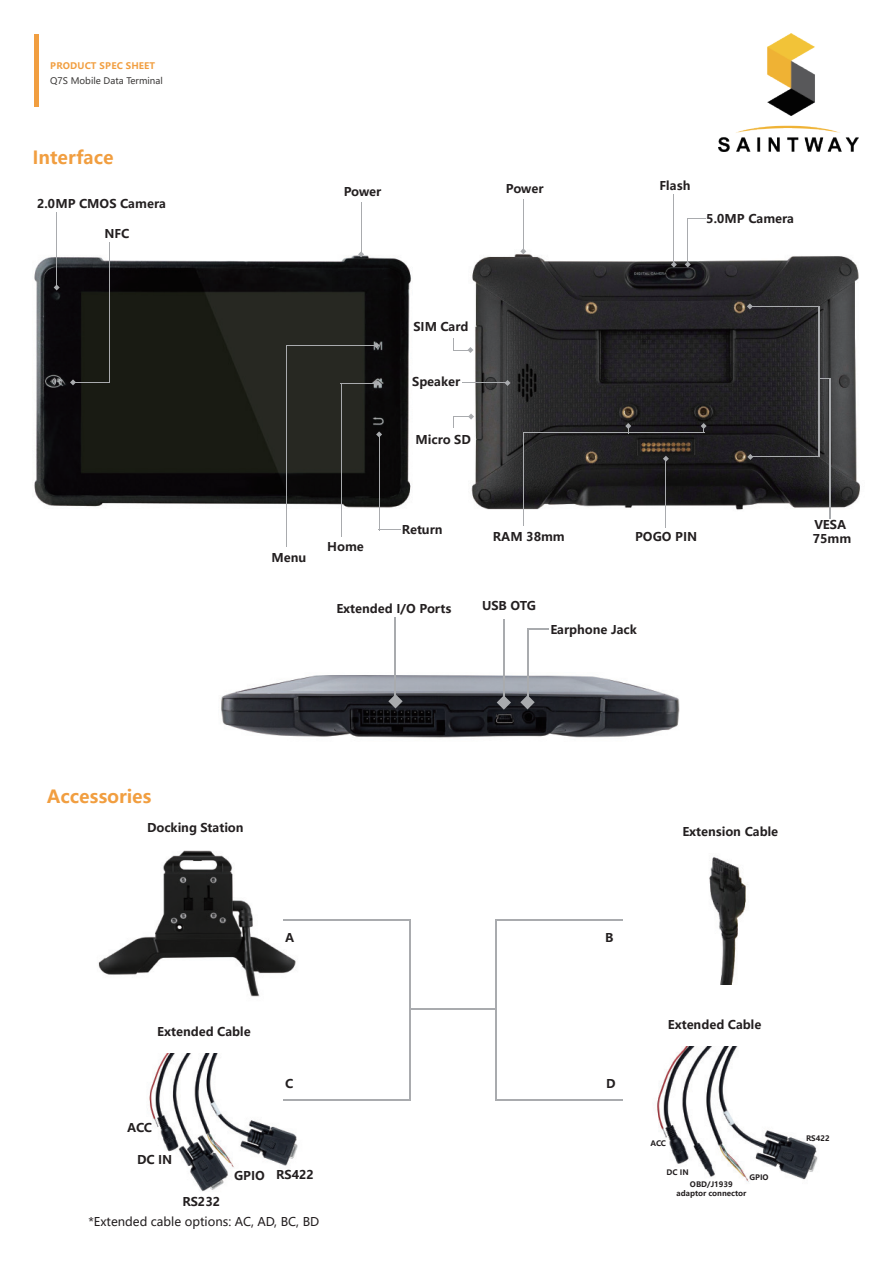
<style>
.page{position:relative;width:893px;height:1263px;background:#fff}
.page>*{position:absolute;margin:0;border:0;box-sizing:border-box;transform-origin:0 0}
.t1{font:700 18px "Microsoft Ya Hei";color:#f19e40}
.t2{font:700 12px/14.4px "Microsoft Ya Hei";color:#231f20}
.t3{font:12px "Microsoft Ya Hei";color:#231f20}
.t4{font:9px "Microsoft Ya Hei";color:#3d3b3a}
.t5{font:700 9px "Microsoft Ya Hei";letter-spacing:.02em;color:#f19e40}
.t6{font:700 7.5px/9px "Microsoft Ya Hei";color:#231f20;text-align:center}
</style>
<div class="page">
<img style="left:471px;top:251px;width:389px;height:260px">
<img style="left:221px;top:617px;width:459px;height:121px">
<img style="left:34px;top:255px;width:378px;height:276px">
<svg style="left:388px;top:694px;width:15px;height:14px"></svg>
<hr style="left:395px;top:617px;width:1px;height:83px;background:#a9abae">
<svg style="left:497px;top:695px;width:14px;height:15px"></svg>
<hr style="left:503px;top:619px;width:1px;height:82px;background:#a9abae">
<svg style="left:520px;top:695px;width:15px;height:14px"></svg>
<hr style="left:527px;top:629px;width:1px;height:72px;background:#a9abae">
<hr style="left:56px;top:212px;width:1px;height:76px;background:#a9abae">
<hr style="left:379px;top:436px;width:1px;height:94px;background:#a9abae">
<hr style="left:361px;top:203px;width:1px;height:52px;background:#a9abae">
<hr style="left:109px;top:242px;width:1px;height:141px;background:#a9abae">
<hr style="left:75px;top:382px;width:35px;height:1px;background:#a9abae">
<hr style="left:341px;top:383px;width:1px;height:153px;background:#a9abae">
<hr style="left:341px;top:383px;width:34px;height:1px;background:#a9abae">
<hr style="left:286px;top:345px;width:1px;height:202px;background:#a9abae">
<hr style="left:287px;top:345px;width:89px;height:1px;background:#a9abae">
<svg style="left:376px;top:431px;width:6px;height:6px"></svg>
<svg style="left:373px;top:380px;width:6px;height:6px"></svg>
<svg style="left:374px;top:342px;width:6px;height:6px"></svg>
<svg style="left:358px;top:251px;width:6px;height:6px"></svg>
<svg style="left:54px;top:284px;width:6px;height:6px"></svg>
<svg style="left:70px;top:379px;width:6px;height:6px"></svg>
<svg style="left:685px;top:261px;width:6px;height:6px"></svg>
<svg style="left:671px;top:262px;width:6px;height:6px"></svg>
<hr style="left:687px;top:218px;width:1px;height:46px;background:#a9abae">
<svg style="left:505px;top:380px;width:6px;height:6px"></svg>
<hr style="left:462px;top:382px;width:46px;height:1px;background:#a9abae">
<svg style="left:453px;top:338px;width:20px;height:15px"></svg>
<svg style="left:701px;top:423px;width:6px;height:10px"></svg>
<svg style="left:625px;top:423px;width:6px;height:9px"></svg>
<hr style="left:523px;top:432px;width:181px;height:1px;background:#a9abae">
<svg style="left:688px;top:218px;width:17px;height:1px"></svg>
<hr style="left:673px;top:194px;width:1px;height:71px;background:#a9abae">
<svg style="left:453px;top:414px;width:21px;height:14px"></svg>
<svg style="left:663px;top:456px;width:6px;height:6px"></svg>
<hr style="left:665px;top:459px;width:1px;height:69px;background:#a9abae">
<hr style="left:523px;top:432px;width:1px;height:94px;background:#a9abae">
<svg style="left:528px;top:629px;width:21px;height:1px"></svg>
<img style="left:149px;top:1053px;width:174px;height:139px">
<img style="left:98px;top:850px;width:201px;height:147px">
<img style="left:657px;top:1046px;width:161px;height:136px">
<img style="left:709px;top:857px;width:39px;height:128px">
<hr style="left:410px;top:920px;width:1px;height:179px;background:#a9abae">
<hr style="left:283px;top:1099px;width:128px;height:1px;background:#a9abae">
<hr style="left:495px;top:920px;width:1px;height:179px;background:#a9abae">
<hr style="left:495px;top:1099px;width:128px;height:1px;background:#a9abae">
<hr style="left:283px;top:919px;width:128px;height:1px;background:#a9abae">
<hr style="left:410px;top:1009px;width:86px;height:1px;background:#a9abae">
<hr style="left:495px;top:919px;width:128px;height:1px;background:#a9abae">
<hr style="left:523px;top:200px;width:1px;height:52px;background:#a9abae">
<svg style="left:520px;top:249px;width:6px;height:5px"></svg>
<svg style="left:747px;top:454px;width:6px;height:6px"></svg>
<hr style="left:750px;top:456px;width:70px;height:1px;background:#a9abae">
<svg style="left:747px;top:303px;width:6px;height:6px"></svg>
<hr style="left:750px;top:306px;width:70px;height:1px;background:#a9abae">
<hr style="left:819px;top:306px;width:1px;height:151px;background:#a9abae">
<svg style="left:380px;top:529px;width:21px;height:1px"></svg>
<hr style="left:830px;top:378px;width:1px;height:140px;background:#a9abae">
<hr style="left:34px;top:34px;width:4px;height:72px;background:#f19e40">
<img style="left:718px;top:33px;width:141px;height:119px">
<p class="t5" style="left:50px;top:59px;width:107px">PRODUCT SPEC SHEET</p>
<p class="t4" style="left:50px;top:75px;width:114px">Q7S Mobile Data Terminal</p>
<h1 class="t1" style="left:32px;top:145px;width:83px">Interface</h1>
<p class="t2" style="left:37px;top:196px;width:130px">2.0MP CMOS Camera</p>
<p class="t2" style="left:104px;top:226px;width:26px">NFC</p>
<p class="t2" style="left:344px;top:184px;width:39px">Power</p>
<p class="t2" style="left:506px;top:181px;width:39px">Power</p>
<p class="t2" style="left:660px;top:178px;width:32px">Flash</p>
<p class="t2" style="left:706px;top:211px;width:89px">5.0MP Camera</p>
<p class="t2" style="left:413px;top:319px;width:57px">SIM Card</p>
<p class="t2" style="left:412px;top:374px;width:50px">Speaker</p>
<p class="t2" style="left:416px;top:432px;width:57px">Micro SD</p>
<p class="t2" style="left:272px;top:550px;width:36px">Menu</p>
<p class="t2" style="left:327px;top:539px;width:38px">Home</p>
<p class="t2" style="left:402px;top:522px;width:42px">Return</p>
<p class="t2" style="left:493px;top:529px;width:73px">RAM 38mm</p>
<p class="t2" style="left:336px;top:601px;width:116px">Extended I/O Ports</p>
<p class="t2" style="left:482px;top:598px;width:55px">USB OTG</p>
<p class="t2" style="left:635px;top:529px;width:64px">POGO PIN</p>
<p class="t2" style="left:550px;top:622px;width:88px">Earphone Jack</p>
<p class="t2" style="left:813px;top:517px;width:40px">VESA<br>75mm</p>
<h1 class="t1" style="left:47px;top:784px;width:106px">Accessories</h1>
<p class="t2" style="left:147px;top:820px;width:98px">Docking Station</p>
<p class="t2" style="left:682px;top:824px;width:97px">Extension Cable</p>
<p class="t2" style="left:157px;top:1024px;width:95px">Extended Cable</p>
<p class="t2" style="left:127px;top:1120px;width:26px">ACC</p>
<p class="t2" style="left:137px;top:1152px;width:37px">DC IN</p>
<p class="t2" style="left:285px;top:930px;width:11px">A</p>
<p class="t2" style="left:605px;top:930px;width:10px">B</p>
<p class="t2" style="left:285px;top:1076px;width:10px">C</p>
<p class="t2" style="left:606px;top:1076px;width:11px">D</p>
<p class="t2" style="left:182px;top:1194px;width:39px">RS232</p>
<p class="t2" style="left:234px;top:1167px;width:81px">GPIO RS422</p>
<p class="t3" style="left:89px;top:1213px;width:232px">*Extended cable options: AC, AD, BC, BD</p>
<p class="t2" style="left:668px;top:1017px;width:95px">Extended Cable</p>
<p class="t6" style="left:651px;top:1138px;width:17px">ACC</p>
<p class="t6" style="left:667px;top:1168px;width:24px">DC IN</p>
<p class="t6" style="left:676px;top:1179px;width:72px">OBD/J1939 adaptor connector</p>
<p class="t6" style="left:749px;top:1172px;width:21px">GPIO</p>
<p class="t6" style="left:806px;top:1133px;width:25px">RS422</p>
</div>
